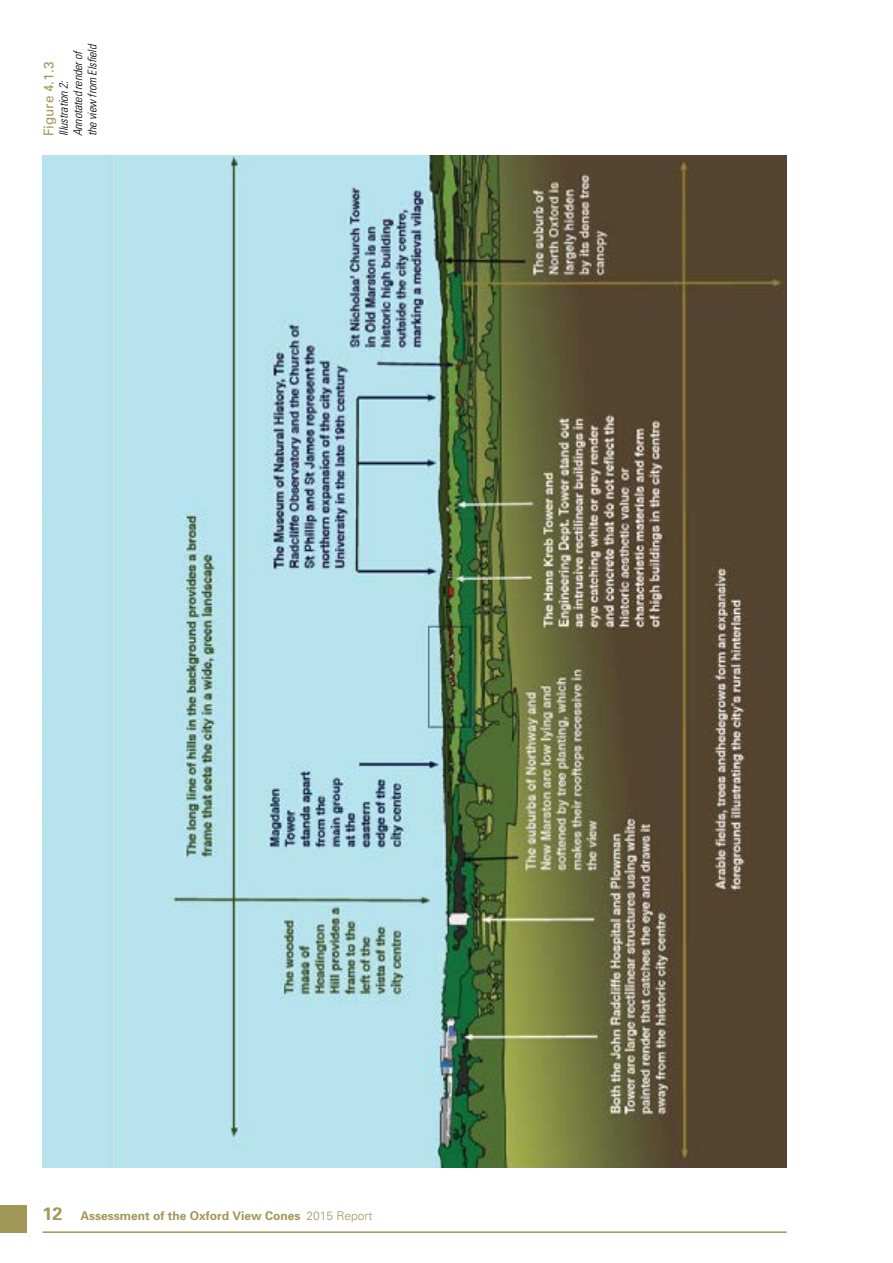
<style>
.page{position:relative;width:893px;height:1263px;background:#fff}
.page>*{position:absolute;margin:0;border:0;box-sizing:border-box;transform-origin:0 0}
.t1{font:13.5px "Univers";color:#a29857}
.t2{font:italic 300 condensed 12px/14.4px "Univers";color:#000}
.t3{font:700 12px "Univers";color:#a29857}
.s1{font-size:18px}
.s2{font-weight:300}
</style>
<div class="page">
<hr style="left:43px;top:1231px;width:744px;height:2px;background:#a29857">
<div style="left:0;top:1205px;width:27px;height:28px;background:#a29857"></div>
<img style="left:112px;top:155px;width:675px;height:1013px">
<div style="left:43px;top:155px;width:69px;height:1013px;background:#b7e3ee"></div>
<p class="t2" style="left:56px;top:136px;width:94px;rotate:-90deg">Illustration 2:<br>Annotated render of the view from Elsfield</p>
<p class="t1" style="left:40px;top:136px;width:76px;rotate:-90deg">Figure 4.1.3</p>
<p class="t3" style="left:43px;top:1208px;width:331px"><span class="s1">12</span> Assessment of the Oxford View Cones <span class="s2">2015 Report</span></p>
</div>
